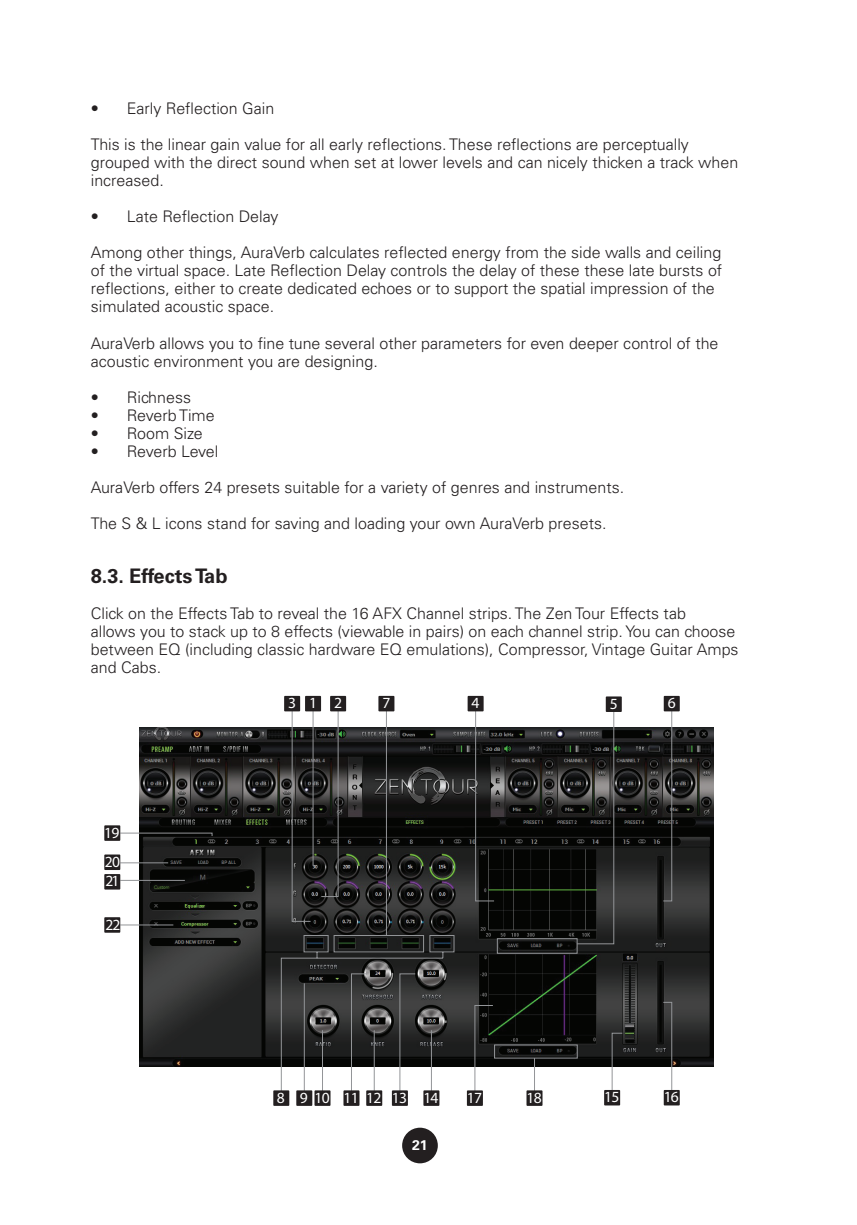
<style>
.page{position:relative;width:857px;height:1225px;background:#fff}
.page>*{position:absolute;margin:0;border:0;box-sizing:border-box;transform-origin:0 0}
.t1{font:700 20px "Univers";color:#231f20}
.t2{font:300 16px/18px "Univers";color:#231f20}
.t3{font:300 16px "Univers";letter-spacing:-.02em;color:#231f20}
.t4{font:15.6px/29.2px "Myriad Pro";letter-spacing:-.05em;color:#fff}
.t5{font:700 14px "Univers";color:#fff}
</style>
<div class="page">
<div style="left:402px;top:1127px;width:35px;height:36px;background:#231f20;border-radius:50%"></div>
<img style="left:139px;top:728px;width:574px;height:339px">
<svg style="left:578px;top:712px;width:36px;height:232px;background:#30302f"></svg>
<div style="left:605px;top:696px;width:16px;height:16px;background:#231f20"></div>
<svg style="left:662px;top:711px;width:10px;height:191px;background:#3e3f3e"></svg>
<div style="left:663px;top:696px;width:16px;height:15px;background:#231f20"></div>
<svg style="left:291px;top:707px;width:287px;height:352px;background:#2c2d2b"></svg>
<div style="left:284px;top:696px;width:16px;height:15px;background:#231f20"></div>
<svg style="left:474px;top:707px;width:20px;height:195px;background:#343534"></svg>
<div style="left:467px;top:696px;width:16px;height:15px;background:#231f20"></div>
<hr style="left:312px;top:708px;width:1px;height:157px;background:#939598">
<div style="left:305px;top:696px;width:16px;height:15px;background:#231f20"></div>
<svg style="left:320px;top:707px;width:19px;height:190px;background:#3b3b3b"></svg>
<div style="left:330px;top:696px;width:16px;height:15px;background:#231f20"></div>
<hr style="left:386px;top:708px;width:1px;height:227px;background:#939598">
<div style="left:378px;top:696px;width:16px;height:15px;background:#231f20"></div>
<div style="left:296px;top:1090px;width:16px;height:15px;background:#231f20"></div>
<div style="left:273px;top:1090px;width:16px;height:15px;background:#231f20"></div>
<div style="left:314px;top:1090px;width:16px;height:15px;background:#231f20"></div>
<div style="left:343px;top:1090px;width:16px;height:15px;background:#231f20"></div>
<div style="left:366px;top:1090px;width:16px;height:15px;background:#231f20"></div>
<svg style="left:280px;top:934px;width:174px;height:166px"></svg>
<div style="left:391px;top:1090px;width:16px;height:15px;background:#231f20"></div>
<div style="left:423px;top:1090px;width:16px;height:15px;background:#231f20"></div>
<hr style="left:533px;top:1058px;width:1px;height:36px;background:#939598">
<div style="left:526px;top:1090px;width:16px;height:15px;background:#231f20"></div>
<svg style="left:662px;top:1001px;width:10px;height:89px"></svg>
<div style="left:663px;top:1090px;width:16px;height:15px;background:#231f20"></div>
<svg style="left:611px;top:1032px;width:11px;height:62px"></svg>
<div style="left:603px;top:1090px;width:16px;height:15px;background:#231f20"></div>
<svg style="left:474px;top:1004px;width:19px;height:92px"></svg>
<div style="left:466px;top:1090px;width:16px;height:16px;background:#231f20"></div>
<svg style="left:119px;top:832px;width:94px;height:94px"></svg>
<div style="left:104px;top:825px;width:16px;height:16px;background:#231f20"></div>
<div style="left:104px;top:854px;width:16px;height:16px;background:#231f20"></div>
<div style="left:104px;top:874px;width:16px;height:15px;background:#231f20"></div>
<div style="left:104px;top:917px;width:16px;height:15px;background:#231f20"></div>
<p class="t2" style="left:91px;top:100px;width:185px">• Early Reflection Gain</p>
<p class="t2" style="left:91px;top:136px;width:648px">This is the linear gain value for all early reflections. These reflections are perceptually grouped with the direct sound when set at lower levels and can nicely thicken a track when increased.</p>
<p class="t2" style="left:91px;top:208px;width:189px">• Late Reflection Delay</p>
<p class="t2" style="left:91px;top:244px;width:632px">Among other things, AuraVerb calculates reflected energy from the side walls and ceiling of the virtual space. Late Reflection Delay controls the delay of these these late bursts of reflections, either to create dedicated echoes or to support the spatial impression of the simulated acoustic space.</p>
<p class="t2" style="left:91px;top:334px;width:629px">AuraVerb allows you to fine tune several other parameters for even deeper control of the acoustic environment you are designing.</p>
<p class="t2" style="left:91px;top:388px;width:102px">• Richness</p>
<p class="t2" style="left:91px;top:406px;width:125px">• Reverb Time</p>
<p class="t2" style="left:91px;top:424px;width:113px">• Room Size</p>
<p class="t3" style="left:91px;top:441px;width:129px">• Reverb Level</p>
<p class="t2" style="left:91px;top:478px;width:534px">AuraVerb offers 24 presets suitable for a variety of genres and instruments.</p>
<p class="t2" style="left:91px;top:514px;width:517px">The S &amp; L icons stand for saving and loading your own AuraVerb presets.</p>
<p class="t1" style="left:91px;top:564px;width:138px">8.3. Effects Tab</p>
<p class="t2" style="left:91px;top:604px;width:649px">Click on the Effects Tab to reveal the 16 AFX Channel strips. The Zen Tour Effects tab<br>allows you to stack up to 8 effects (viewable in pairs) on each channel strip. You can choose between EQ (including classic hardware EQ emulations), Compressor, Vintage Guitar Amps and Cabs.</p>
<p class="t4" style="left:288px;top:688px;width:55px">31 2</p>
<p class="t4" style="left:382px;top:688px;width:9px">7</p>
<p class="t4" style="left:471px;top:688px;width:9px">4</p>
<p class="t4" style="left:609px;top:689px;width:9px">5</p>
<p class="t4" style="left:667px;top:688px;width:9px">6</p>
<p class="t4" style="left:104px;top:817px;width:17px">19<br>20</p>
<p class="t4" style="left:105px;top:866px;width:16px">21</p>
<p class="t4" style="left:105px;top:909px;width:17px">22</p>
<p class="t4" style="left:277px;top:1082px;width:163px">8 910 1112 13 14</p>
<p class="t4" style="left:466px;top:1082px;width:17px">17</p>
<p class="t4" style="left:526px;top:1082px;width:17px">18</p>
<p class="t4" style="left:603px;top:1082px;width:17px">15</p>
<p class="t4" style="left:663px;top:1082px;width:17px">16</p>
<p class="t5" style="left:412px;top:1136px;width:17px">21</p>
</div>
